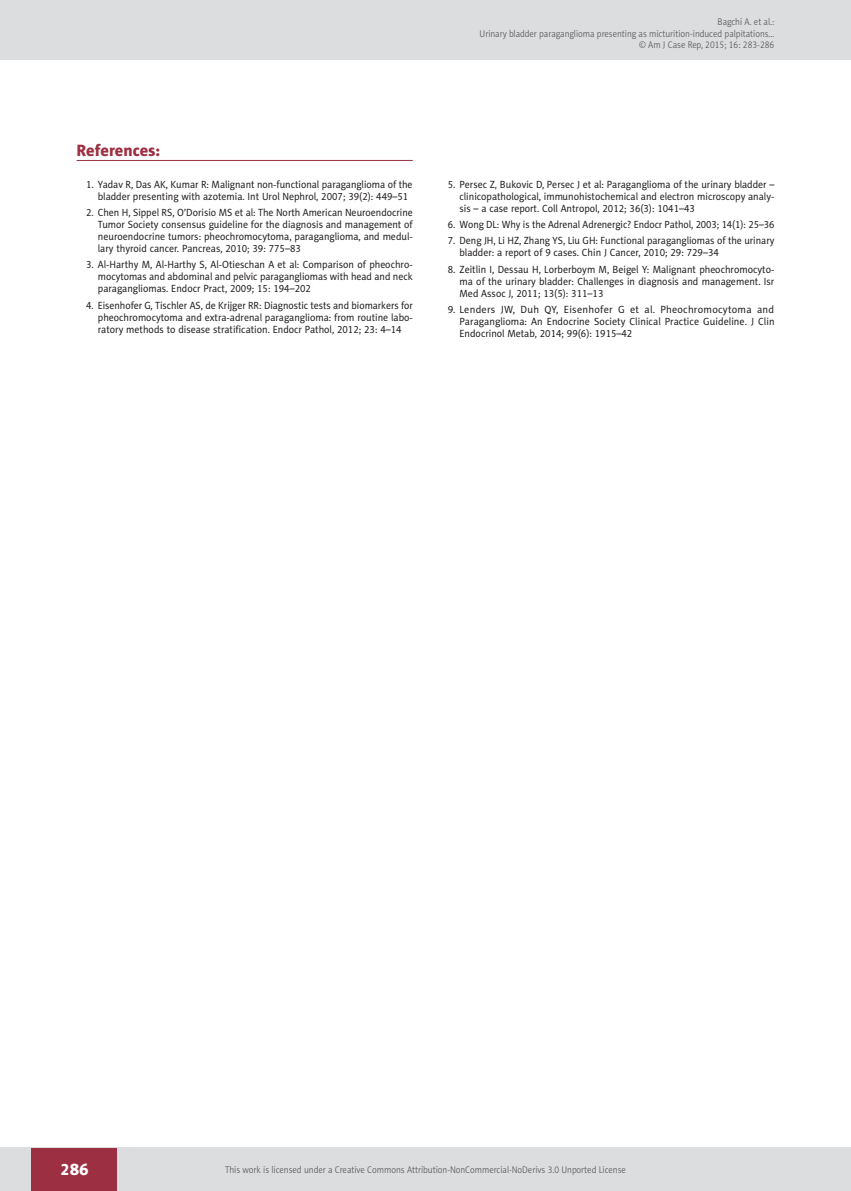
<style>
.page{position:relative;width:851px;height:1191px;background:#fff}
.page>*{position:absolute;margin:0;border:0;box-sizing:border-box;transform-origin:0 0}
.AJCR_Referencje_Tytu{font:16.5px "Naomi Sans EFN Heavy";color:#9d2f42}
.t1{font:16.5px "Naomi Sans EFN Heavy";color:#fff}
.AJCR_Referencje_punk{font:10.5px/12px "Naomi Sans EFN";color:#231f20;text-align:justify;scale:.95 1}
.AJCR_Referencje_punk-2{font:10.5px/12px "Naomi Sans EFN";color:#231f20;text-align:justify;scale:.94 1}
.AJCR_Referencje_punk-3{font:10.5px/12px "Naomi Sans EFN";color:#231f20;text-align:justify}
.t2{font:9.75px/11.2px "Naomi Sans EFN Light";color:#57585a;text-align:right;scale:.9 1}
</style>
<div class="page">
<hr style="left:77px;top:160px;width:335px;height:1px;background:#9d2f42">
<div style="left:0;top:1148px;width:850px;height:43px;background:#dcdddf"></div>
<div style="left:32px;top:1147px;width:85px;height:43px;background:#9d2f42"></div>
<div style="left:0;top:0;width:850px;height:60px;background:#dcdddf"></div>
<p class="t2" style="left:479px;top:16px;width:329px">Bagchi A. et al.:<br>Urinary bladder paraganglioma presenting as micturition-induced palpitations… © Am J Case Rep, 2015; 16: 283-286</p>
<p class="AJCR_Referencje_Tytu" style="left:77px;top:140px;width:85px">References:</p>
<p class="AJCR_Referencje_punk" style="left:98px;top:178px;width:333px;text-indent:-12px">1. Yadav R, Das AK, Kumar R: Malignant non-functional paraganglioma of the bladder presenting with azotemia. Int Urol Nephrol, 2007; 39(2): 449–51</p>
<p class="AJCR_Referencje_punk-2" style="left:98px;top:207px;width:336px;text-indent:-12px">2. Chen H, Sippel RS, O’Dorisio MS et al: The North American Neuroendocrine Tumor Society consensus guideline for the diagnosis and management of neuroendocrine tumors: pheochromocytoma, paraganglioma, and medul&shy;lary thyroid cancer. Pancreas, 2010; 39: 775–83</p>
<p class="AJCR_Referencje_punk" style="left:98px;top:259px;width:333px;text-indent:-12px">3. Al-Harthy M, Al-Harthy S, Al-Otieschan A et al: Comparison of pheochro&shy;mocytomas and abdominal and pelvic paragangliomas with head and neck paragangliomas. Endocr Pract, 2009; 15: 194–202</p>
<p class="AJCR_Referencje_punk-2" style="left:98px;top:299px;width:336px;text-indent:-12px">4. Eisenhofer G, Tischler AS, de Krijger RR: Diagnostic tests and biomarkers for pheochromocytoma and extra-adrenal paraganglioma: from routine labo&shy;ratory methods to disease stratification. Endocr Pathol, 2012; 23: 4–14</p>
<p class="AJCR_Referencje_punk" style="left:459px;top:178px;width:333px;text-indent:-12px">5. Persec Z, Bukovic D, Persec J et al: Paraganglioma of the urinary bladder – clinicopathological, immunohistochemical and electron microscopy analy&shy;sis – a case report. Coll Antropol, 2012; 36(3): 1041–43</p>
<p class="AJCR_Referencje_punk-2" style="left:447px;top:219px;width:349px">6. Wong DL: Why is the Adrenal Adrenergic? Endocr Pathol, 2003; 14(1): 25–36</p>
<p class="AJCR_Referencje_punk-2" style="left:459px;top:235px;width:336px;text-indent:-12px">7. Deng JH, Li HZ, Zhang YS, Liu GH: Functional paragangliomas of the urinary bladder: a report of 9 cases. Chin J Cancer, 2010; 29: 729–34</p>
<p class="AJCR_Referencje_punk" style="left:459px;top:263px;width:333px;text-indent:-12px">8. Zeitlin I, Dessau H, Lorberboym M, Beigel Y: Malignant pheochromocyto&shy;ma of the urinary bladder: Challenges in diagnosis and management. Isr Med Assoc J, 2011; 13(5): 311–13</p>
<p class="AJCR_Referencje_punk-3" style="left:459px;top:303px;width:316px;text-indent:-12px">9. Lenders JW, Duh QY, Eisenhofer G et al. Pheochromocytoma and Paraganglioma: An Endocrine Society Clinical Practice Guideline. J Clin Endocrinol Metab, 2014; 99(6): 1915–42</p>
<h1 class="t1" style="left:60px;top:1159px;width:30px">286</h1>
<p class="t2" style="left:225px;top:1164px;width:447px">This work is licensed under a Creative Commons Attribution-NonCommercial-NoDerivs 3.0 Unported License</p>
</div>
